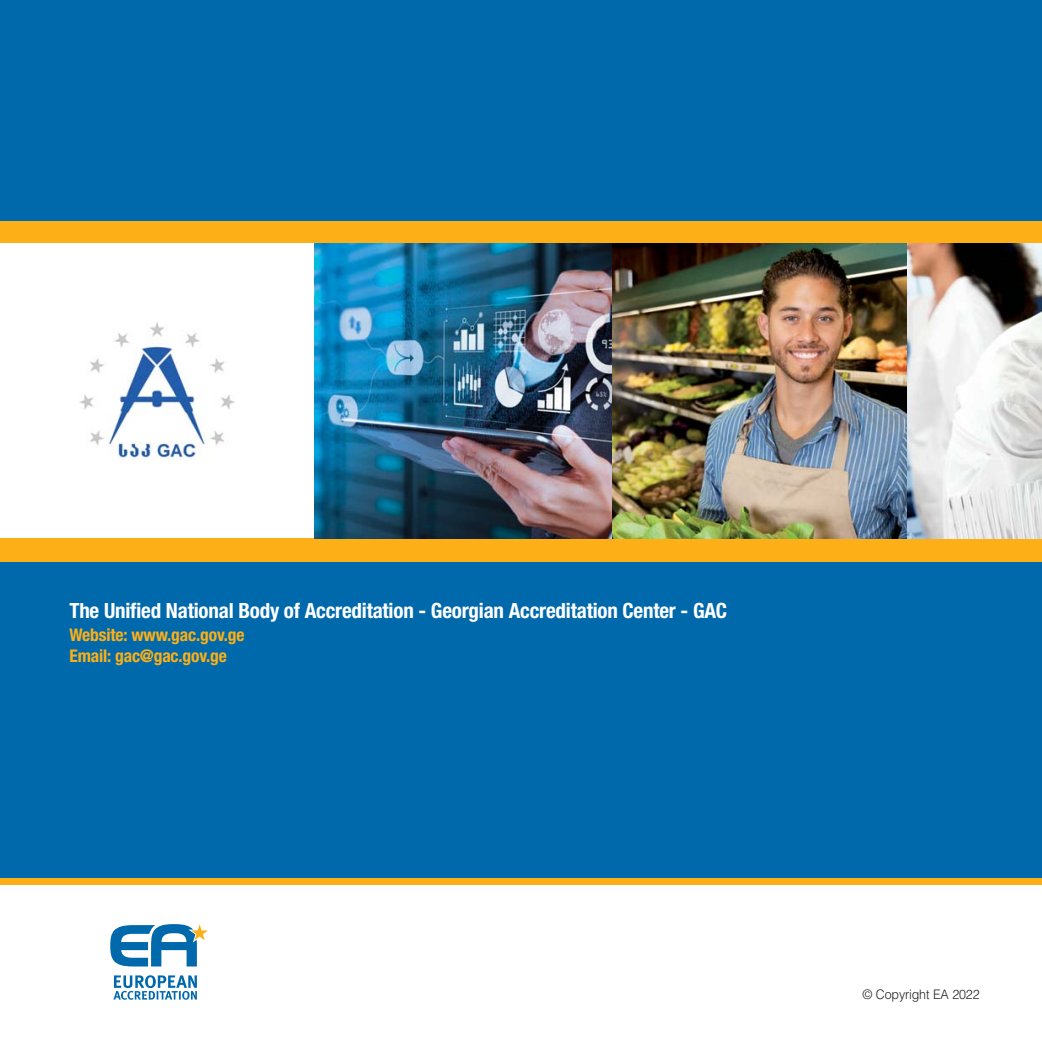
<style>
.page{position:relative;width:1042px;height:1042px;background:#0069ab}
.page>*{position:absolute;margin:0;border:0;box-sizing:border-box;transform-origin:0 0}
.t1{font:700 condensed 21px "Helvetica Neue LT Std";letter-spacing:-.01em;color:#fff}
.t2{font:700 condensed 17.5px/21px "Helvetica Neue LT Std";letter-spacing:-.01em;color:#fcaf17}
.t3{font:300 13.12px "Helvetica";letter-spacing:-.01em;color:#231f20;scale:.95 1}
</style>
<div class="page">
<div style="left:0;top:883px;width:1042px;height:159px;background:#fff"></div>
<div style="left:0;top:878px;width:1042px;height:7px;background:#fcaf17"></div>
<div style="left:0;top:221px;width:1042px;height:340px;background:#fcaf17"></div>
<div style="left:0;top:243px;width:362px;height:295px;background:#fff"></div>
<img style="left:315px;top:243px;width:297px;height:295px">
<img style="left:612px;top:243px;width:295px;height:295px">
<img style="left:907px;top:243px;width:135px;height:295px">
<svg style="left:113px;top:975px;width:84px;height:24px"></svg>
<svg style="left:110px;top:924px;width:98px;height:42px"></svg>
<img style="left:80px;top:322px;width:155px;height:137px">
<p class="t1" style="left:69px;top:603px;width:659px">The Unified National Body of Accreditation - Georgian Accreditation Center - GAC</p>
<p class="t2" style="left:69px;top:626px;width:176px">Website: www.gac.gov.ge<br>Email: gac@gac.gov.ge</p>
<p class="t3" style="left:862px;top:989px;width:125px">© Copyright EA 2022</p>
</div>
